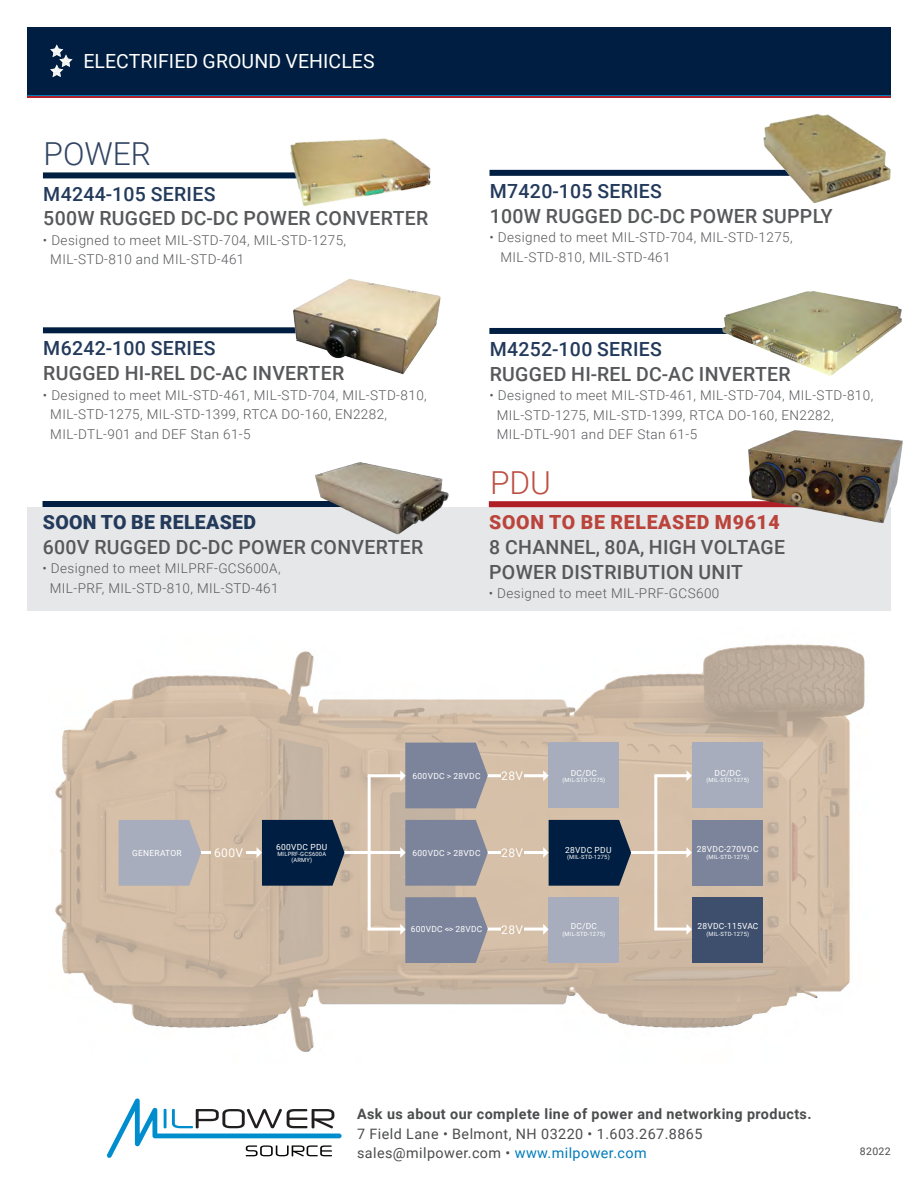
<style>
.page{position:relative;width:918px;height:1188px;background:#fff}
.page>*{position:absolute;margin:0;border:0;box-sizing:border-box;transform-origin:0 0}
.t1{font:300 31.65px "Roboto";letter-spacing:.005em;color:#314463}
.t2{font:300 31.65px "Roboto";color:#bd4f42}
.t3{font:500 19.5px/24.8px "Roboto";letter-spacing:.015em;color:#57585a}
.t4{font:500 19.5px "Roboto";letter-spacing:.015em;color:#233a5b}
.t5{font:19.5px "Roboto";letter-spacing:.005em;color:#fff}
.t6{font:900 19.5px "Roboto";letter-spacing:.035em;color:#ba443b}
.t7{font:900 19.5px "Roboto";letter-spacing:.015em;color:#233a5b}
.t8{font:14.4px/19.6px "Roboto";letter-spacing:.03em;color:#4b4c4d}
.t9{font:700 14.4px "Roboto";letter-spacing:.03em;color:#4b4c4d}
.t10{font:300 13.5px/19.5px "Roboto";letter-spacing:.03em;color:#57585a}
.t11{font:12px "Roboto";letter-spacing:.035em;color:#fff}
.t12{font:10.5px "Roboto";letter-spacing:.035em;color:#4b4c4d}
.t13{font:8.4px "Roboto";letter-spacing:.035em;color:#fff}
.t14{font:5.85px/6.3px "Roboto";letter-spacing:.035em;color:#fff;text-align:center}
.s1{color:#007cbb}
</style>
<div class="page">
<div style="left:27px;top:27px;width:864px;height:68px;background:#001e41"></div>
<hr style="left:27px;top:95px;width:864px;height:2px;background:#007cbb">
<hr style="left:27px;top:97px;width:864px;height:1px;background:#b01f27">
<svg style="left:50px;top:44px;width:23px;height:33px"></svg>
<svg style="left:107px;top:1098px;width:235px;height:60px"></svg>
<div style="left:27px;top:507px;width:864px;height:103px;background:#e6e7e9"></div>
<div style="left:43px;top:172px;width:387px;height:6px;background:#001e41"></div>
<div style="left:43px;top:501px;width:387px;height:6px;background:#001e41"></div>
<div style="left:43px;top:327px;width:387px;height:6px;background:#001e41"></div>
<div style="left:489px;top:328px;width:387px;height:6px;background:#001e41"></div>
<div style="left:490px;top:170px;width:387px;height:6px;background:#001e41"></div>
<img style="left:283px;top:138px;width:148px;height:68px">
<img style="left:291px;top:278px;width:150px;height:97px">
<img style="left:760px;top:96px;width:131px;height:107px">
<img style="left:723px;top:291px;width:178px;height:85px">
<img style="left:315px;top:462px;width:134px;height:73px">
<svg style="left:55px;top:644px;width:809px;height:408px"></svg>
<hr style="left:189px;top:851px;width:69px;height:3px;background:#fff">
<hr style="left:332px;top:851px;width:71px;height:3px;background:#fff">
<hr style="left:368px;top:928px;width:35px;height:3px;background:#fff">
<hr style="left:476px;top:928px;width:70px;height:3px;background:#fff">
<hr style="left:654px;top:928px;width:35px;height:3px;background:#fff">
<hr style="left:368px;top:774px;width:35px;height:3px;background:#fff">
<hr style="left:476px;top:774px;width:70px;height:3px;background:#fff">
<hr style="left:654px;top:774px;width:35px;height:3px;background:#fff">
<hr style="left:476px;top:851px;width:70px;height:3px;background:#fff">
<hr style="left:368px;top:776px;width:3px;height:153px;background:#fff">
<hr style="left:654px;top:776px;width:3px;height:153px;background:#fff">
<hr style="left:619px;top:851px;width:70px;height:3px;background:#fff">
<svg style="left:119px;top:820px;width:82px;height:66px;background:#aaaeba"></svg>
<div style="left:549px;top:743px;width:70px;height:65px;background:#a7adbc"></div>
<div style="left:549px;top:897px;width:70px;height:66px;background:#a7adbc"></div>
<div style="left:692px;top:820px;width:70px;height:66px;background:#7c849b"></div>
<div style="left:692px;top:743px;width:70px;height:65px;background:#a7adbc"></div>
<div style="left:692px;top:897px;width:70px;height:66px;background:#3d4f6d"></div>
<div style="left:212px;top:848px;width:34px;height:9px;background:#d4bca3"></div>
<div style="left:501px;top:771px;width:23px;height:9px;background:#d4bca3"></div>
<div style="left:501px;top:848px;width:23px;height:9px;background:#d4bca3"></div>
<div style="left:501px;top:925px;width:23px;height:9px;background:#d4bca3"></div>
<svg style="left:400px;top:820px;width:88px;height:66px;background:#878b9c"></svg>
<svg style="left:257px;top:820px;width:88px;height:66px;background:#1b334e"></svg>
<svg style="left:687px;top:847px;width:5px;height:11px"></svg>
<svg style="left:543px;top:820px;width:88px;height:66px;background:#1c344f"></svg>
<svg style="left:400px;top:743px;width:88px;height:65px;background:#878b9d"></svg>
<svg style="left:687px;top:770px;width:5px;height:11px"></svg>
<svg style="left:543px;top:770px;width:6px;height:11px"></svg>
<svg style="left:400px;top:897px;width:88px;height:66px;background:#878b9c"></svg>
<svg style="left:687px;top:924px;width:5px;height:11px"></svg>
<svg style="left:543px;top:924px;width:6px;height:11px"></svg>
<div style="left:489px;top:501px;width:387px;height:6px;background:#b01f27"></div>
<img style="left:737px;top:430px;width:166px;height:93px">
<h2 class="t5" style="left:83px;top:48px;width:293px">ELECTRIFIED GROUND VEHICLES</h2>
<h1 class="t1" style="left:44px;top:132px;width:109px">POWER</h1>
<h2 class="t4" style="left:43px;top:180px;width:174px">M4244-105 SERIES</h2>
<h2 class="t3" style="left:43px;top:205px;width:387px">500W RUGGED DC-DC POWER CONVERTER</h2>
<p class="t10" style="left:50px;top:230px;width:297px;text-indent:-7px">• Designed to meet MIL-STD-704, MIL-STD-1275,<br>MIL-STD-810 and MIL-STD-461</p>
<h2 class="t4" style="left:43px;top:335px;width:174px">M6242-100 SERIES</h2>
<h2 class="t3" style="left:43px;top:360px;width:302px">RUGGED HI-REL DC-AC INVERTER</h2>
<p class="t10" style="left:50px;top:385px;width:378px;text-indent:-7px">• Designed to meet MIL-STD-461, MIL-STD-704, MIL-STD-810,<br>MIL-STD-1275, MIL-STD-1399, RTCA DO-160, EN2282,<br>MIL-DTL-901 and DEF Stan 61-5</p>
<h2 class="t7" style="left:43px;top:509px;width:215px">SOON TO BE RELEASED</h2>
<h2 class="t3" style="left:43px;top:534px;width:382px">600V RUGGED DC-DC POWER CONVERTER</h2>
<p class="t10" style="left:43px;top:558px;width:240px;text-align:center">• Designed to meet MILPRF-GCS600A,<br>MIL-PRF, MIL-STD-810, MIL-STD-461</p>
<h2 class="t4" style="left:490px;top:177px;width:174px">M7420-105 SERIES</h2>
<h2 class="t3" style="left:490px;top:203px;width:344px">100W RUGGED DC-DC POWER SUPPLY</h2>
<p class="t10" style="left:501px;top:227px;width:294px;text-indent:-11px">• Designed to meet MIL-STD-704, MIL-STD-1275,<br>MIL-STD-810, MIL-STD-461</p>
<h2 class="t4" style="left:490px;top:335px;width:174px">M4252-100 SERIES</h2>
<h2 class="t3" style="left:490px;top:361px;width:302px">RUGGED HI-REL DC-AC INVERTER</h2>
<p class="t10" style="left:497px;top:385px;width:378px;text-indent:-7px">• Designed to meet MIL-STD-461, MIL-STD-704, MIL-STD-810,<br>MIL-STD-1275, MIL-STD-1399, RTCA DO-160, EN2282,<br>MIL-DTL-901 and DEF Stan 61-5</p>
<h1 class="t2" style="left:490px;top:460px;width:62px">PDU</h1>
<h2 class="t6" style="left:489px;top:509px;width:292px">SOON TO BE RELEASED M9614</h2>
<h2 class="t3" style="left:489px;top:534px;width:297px">8 CHANNEL, 80A, HIGH VOLTAGE<br>POWER DISTRIBUTION UNIT</h2>
<p class="t10" style="left:489px;top:583px;width:232px">• Designed to meet MIL-PRF-GCS600</p>
<p class="t13" style="left:413px;top:770px;width:69px">600VDC &gt; 28VDC</p>
<p class="t11" style="left:501px;top:768px;width:23px">28V</p>
<p class="t13" style="left:571px;top:767px;width:28px">DC/DC</p>
<p class="t14" style="left:563px;top:777px;width:44px">(MIL-STD-1275)</p>
<p class="t13" style="left:715px;top:767px;width:28px">DC/DC</p>
<p class="t14" style="left:706px;top:777px;width:44px">(MIL-STD-1275)</p>
<p class="t13" style="left:276px;top:841px;width:53px">600VDC PDU</p>
<p class="t14" style="left:277px;top:851px;width:50px">MILPRF-GCS600A (ARMY)</p>
<p class="t11" style="left:214px;top:844px;width:31px">600V</p>
<p class="t13" style="left:132px;top:847px;width:51px">GENERATOR</p>
<p class="t13" style="left:413px;top:847px;width:69px">600VDC &gt; 28VDC</p>
<p class="t11" style="left:501px;top:845px;width:23px">28V</p>
<p class="t13" style="left:565px;top:844px;width:48px">28VDC PDU</p>
<p class="t14" style="left:567px;top:853px;width:44px">(MIL-STD-1275)</p>
<p class="t13" style="left:697px;top:844px;width:63px">28VDC-270VDC</p>
<p class="t14" style="left:706px;top:853px;width:44px">(MIL-STD-1275)</p>
<p class="t13" style="left:411px;top:924px;width:73px">600VDC &lt;-&gt; 28VDC</p>
<p class="t11" style="left:501px;top:921px;width:23px">28V</p>
<p class="t13" style="left:571px;top:920px;width:28px">DC/DC</p>
<p class="t14" style="left:563px;top:930px;width:44px">(MIL-STD-1275)</p>
<p class="t13" style="left:697px;top:920px;width:62px">28VDC-115VAC</p>
<p class="t14" style="left:706px;top:930px;width:44px">(MIL-STD-1275)</p>
<p class="t9" style="left:357px;top:1104px;width:456px">Ask us about our complete line of power and networking products.</p>
<p class="t8" style="left:357px;top:1123px;width:347px">7 Field Lane • Belmont, NH 03220 • 1.603.267.8865 sales@milpower.com • <span class="s1">www.milpower.com</span></p>
<p class="t12" style="left:860px;top:1144px;width:32px">82022</p>
</div>
